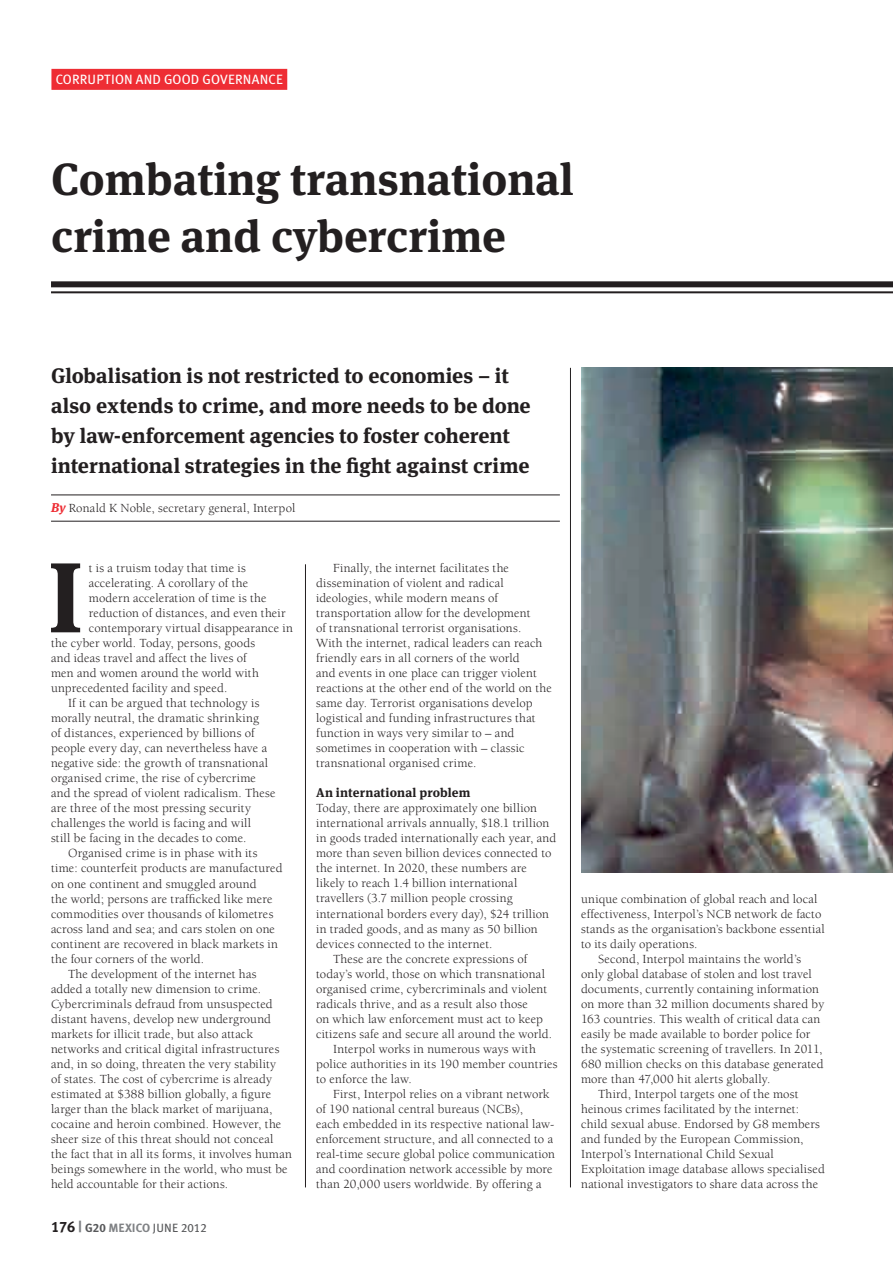
<style>
.page{position:relative;width:893px;height:1263px;background:#fff}
.page>*{position:absolute;margin:0;border:0;box-sizing:border-box;transform-origin:0 0}
.t1{font:700 99.15px "Meta Serif Lf";color:#231f20}
.t2{font:700 45px/57px "Meta Serif Lf";color:#231f20}
.t3{font:700 21px/30px "Meta Serif Lf";letter-spacing:-.005em;color:#231f20}
.t4{font:13.5px "Meta Plus";letter-spacing:.01em;color:#fff}
.t5{font:12.75px/15px "Berkeley";letter-spacing:.015em;color:#231f20}
.t6{font:700 12.75px "Meta Serif Lf";letter-spacing:.01em;color:#231f20}
.t7{font:12px "Meta Plus Book Caps";letter-spacing:.01em;color:#57585a}
.s1{font-family:"Meta Serif Lf";font-weight:700;font-style:italic;color:#ee2d34}
.s2{font-family:"Meta Plus Bold Caps";font-size:15px;color:#231f20}
.s3{font-family:"Meta Plus Bold Caps";font-size:15px;color:#808285}
.s4{font-family:"Meta Plus Bold Caps"}
.s5{font-family:"Meta Plus Bold Caps";color:#808285}
</style>
<div class="page">
<img style="left:581px;top:368px;width:312px;height:504px">
<div style="left:51px;top:69px;width:236px;height:21px;background:#ee2d34"></div>
<hr style="left:305px;top:564px;width:1px;height:623px;background:#231f20">
<hr style="left:570px;top:368px;width:1px;height:819px;background:#231f20">
<div style="left:51px;top:281px;width:842px;height:6px;background:#231f20"></div>
<hr style="left:51px;top:291px;width:842px;height:2px;background:#231f20">
<hr style="left:51px;top:494px;width:509px;height:1px;background:#231f20">
<hr style="left:51px;top:521px;width:509px;height:1px;background:#231f20">
<p class="t4" style="left:56px;top:72px;width:229px">CORRUPTION AND GOOD GOVERNANCE</p>
<h2 class="t2" style="left:51px;top:146px;width:524px">Combating transnational crime and cybercrime</h2>
<h3 class="t3" style="left:51px;top:359px;width:481px">Globalisation is not restricted to economies – it also extends to crime, and more needs to be done by law-enforcement agencies to foster coherent international strategies in the fight against crime</h3>
<p class="t5" style="left:51px;top:501px;width:246px"><span class="s1">By</span> Ronald K Noble, secretary general, Interpol</p>
<h1 class="t1" style="left:48px;top:515px;width:36px">I</h1>
<p class="t5" style="left:89px;top:561px;width:159px">t is a truism today that time is</p>
<p class="t5" style="left:89px;top:576px;width:161px">accelerating. A corollary of the</p>
<p class="t5" style="left:89px;top:591px;width:179px">modern acceleration of time is the</p>
<p class="t5" style="left:89px;top:606px;width:198px">reduction of distances, and even their</p>
<p class="t5" style="left:89px;top:621px;width:206px">contemporary virtual disappearance in</p>
<p class="t5" style="left:51px;top:636px;width:206px">the cyber world. Today, persons, goods</p>
<p class="t5" style="left:51px;top:651px;width:197px">and ideas travel and affect the lives of</p>
<p class="t5" style="left:51px;top:666px;width:209px">men and women around the world with</p>
<p class="t5" style="left:51px;top:681px;width:178px">unprecedented facility and speed.</p>
<p class="t5" style="left:68px;top:696px;width:193px">If it can be argued that technology is</p>
<p class="t5" style="left:51px;top:711px;width:209px">morally neutral, the dramatic shrinking</p>
<p class="t5" style="left:51px;top:726px;width:205px">of distances, experienced by billions of</p>
<p class="t5" style="left:51px;top:741px;width:218px">people every day, can nevertheless have a</p>
<p class="t5" style="left:51px;top:756px;width:219px">negative side: the growth of transnational</p>
<p class="t5" style="left:51px;top:771px;width:207px">organised crime, the rise of cybercrime</p>
<p class="t5" style="left:51px;top:786px;width:226px">and the spread of violent radicalism. These</p>
<p class="t5" style="left:51px;top:801px;width:201px">are three of the most pressing security</p>
<p class="t5" style="left:51px;top:816px;width:202px">challenges the world is facing and will</p>
<p class="t5" style="left:51px;top:831px;width:197px">still be facing in the decades to come.</p>
<p class="t5" style="left:68px;top:846px;width:191px">Organised crime is in phase with its</p>
<p class="t5" style="left:51px;top:861px;width:233px">time: counterfeit products are manufactured</p>
<p class="t5" style="left:51px;top:876px;width:207px">on one continent and smuggled around</p>
<p class="t5" style="left:51px;top:891px;width:223px">the world; persons are trafficked like mere</p>
<p class="t5" style="left:51px;top:906px;width:224px">commodities over thousands of kilometres</p>
<p class="t5" style="left:51px;top:921px;width:225px">across land and sea; and cars stolen on one</p>
<p class="t5" style="left:51px;top:936px;width:229px">continent are recovered in black markets in</p>
<p class="t5" style="left:51px;top:951px;width:154px">the four corners of the world.</p>
<p class="t5" style="left:68px;top:966px;width:190px">The development of the internet has</p>
<p class="t5" style="left:51px;top:981px;width:212px">added a totally new dimension to crime.</p>
<p class="t5" style="left:51px;top:996px;width:223px">Cybercriminals defraud from unsuspected</p>
<p class="t5" style="left:51px;top:1011px;width:222px">distant havens, develop new underground</p>
<p class="t5" style="left:51px;top:1026px;width:204px">markets for illicit trade, but also attack</p>
<p class="t5" style="left:51px;top:1041px;width:230px">networks and critical digital infrastructures</p>
<p class="t5" style="left:51px;top:1056px;width:227px">and, in so doing, threaten the very stability</p>
<p class="t5" style="left:51px;top:1071px;width:222px">of states. The cost of cybercrime is already</p>
<p class="t5" style="left:51px;top:1086px;width:222px">estimated at $388 billion globally, a figure</p>
<p class="t5" style="left:51px;top:1101px;width:223px">larger than the black market of marijuana,</p>
<p class="t5" style="left:51px;top:1116px;width:232px">cocaine and heroin combined. However, the</p>
<p class="t5" style="left:51px;top:1131px;width:224px">sheer size of this threat should not conceal</p>
<p class="t5" style="left:51px;top:1146px;width:243px">the fact that in all its forms, it involves human</p>
<p class="t5" style="left:51px;top:1161px;width:238px">beings somewhere in the world, who must be</p>
<p class="t5" style="left:51px;top:1176px;width:179px">held accountable for their actions.</p>
<p class="t7" style="left:51px;top:1221px;width:157px"><span class="s2">176</span> <span class="s3">|</span> <span class="s4">G20</span> <span class="s5">MEXICO</span> JUNE 2012</p>
<p class="t5" style="left:316px;top:561px;width:237px;text-indent:17px">Finally, the internet facilitates the dissemination of violent and radical ideologies, while modern means of transportation allow for the development<br>of transnational terrorist organisations.<br>With the internet, radical leaders can reach friendly ears in all corners of the world<br>and events in one place can trigger violent reactions at the other end of the world on the same day. Terrorist organisations develop logistical and funding infrastructures that function in ways very similar to – and sometimes in cooperation with – classic transnational organised crime.</p>
<p class="t6" style="left:316px;top:782px;width:156px">An international problem</p>
<p class="t5" style="left:316px;top:801px;width:222px">Today, there are approximately one billion</p>
<p class="t5" style="left:316px;top:816px;width:235px">international arrivals annually, $18.1 trillion</p>
<p class="t5" style="left:316px;top:831px;width:242px">in goods traded internationally each year, and</p>
<p class="t5" style="left:316px;top:846px;width:237px">more than seven billion devices connected to</p>
<p class="t5" style="left:316px;top:861px;width:212px">the internet. In 2020, these numbers are</p>
<p class="t5" style="left:316px;top:876px;width:203px">likely to reach 1.4 billion international</p>
<p class="t5" style="left:316px;top:891px;width:198px">travellers (3.7 million people crossing</p>
<p class="t5" style="left:316px;top:906px;width:234px">international borders every day), $24 trillion</p>
<p class="t5" style="left:316px;top:921px;width:223px">in traded goods, and as many as 50 billion</p>
<p class="t5" style="left:316px;top:936px;width:178px">devices connected to the internet.</p>
<p class="t5" style="left:333px;top:951px;width:196px">These are the concrete expressions of</p>
<p class="t5" style="left:316px;top:966px;width:230px">today’s world, those on which transnational</p>
<p class="t5" style="left:316px;top:981px;width:233px">organised crime, cybercriminals and violent</p>
<p class="t5" style="left:316px;top:996px;width:213px">radicals thrive, and as a result also those</p>
<p class="t5" style="left:316px;top:1011px;width:229px">on which law enforcement must act to keep</p>
<p class="t5" style="left:316px;top:1026px;width:237px">citizens safe and secure all around the world.</p>
<p class="t5" style="left:333px;top:1041px;width:204px">Interpol works in numerous ways with</p>
<p class="t5" style="left:316px;top:1056px;width:243px">police authorities in its 190 member countries</p>
<p class="t5" style="left:316px;top:1071px;width:97px">to enforce the law.</p>
<p class="t5" style="left:333px;top:1086px;width:218px">First, Interpol relies on a vibrant network</p>
<p class="t5" style="left:316px;top:1101px;width:208px">of 190 national central bureaus (NCBs),</p>
<p class="t5" style="left:316px;top:1116px;width:240px">each embedded in its respective national law-</p>
<p class="t5" style="left:316px;top:1131px;width:238px">enforcement structure, and all connected to a</p>
<p class="t5" style="left:316px;top:1146px;width:240px">real-time secure global police communication</p>
<p class="t5" style="left:316px;top:1161px;width:238px">and coordination network accessible by more</p>
<p class="t5" style="left:316px;top:1176px;width:227px">than 20,000 users worldwide. By offering a</p>
<p class="t5" style="left:581px;top:891px;width:238px">unique combination of global reach and local</p>
<p class="t5" style="left:581px;top:906px;width:242px">effectiveness, Interpol’s NCB network de facto</p>
<p class="t5" style="left:581px;top:921px;width:245px">stands as the organisation’s backbone essential</p>
<p class="t5" style="left:581px;top:936px;width:118px">to its daily operations.</p>
<p class="t5" style="left:598px;top:951px;width:205px">Second, Interpol maintains the world’s</p>
<p class="t5" style="left:581px;top:966px;width:232px">only global database of stolen and lost travel</p>
<p class="t5" style="left:581px;top:981px;width:239px">documents, currently containing information</p>
<p class="t5" style="left:581px;top:996px;width:245px">on more than 32 million documents shared by</p>
<p class="t5" style="left:581px;top:1011px;width:241px">163 countries. This wealth of critical data can</p>
<p class="t5" style="left:581px;top:1026px;width:230px">easily be made available to border police for</p>
<p class="t5" style="left:581px;top:1041px;width:243px">the systematic screening of travellers. In 2011,</p>
<p class="t5" style="left:581px;top:1056px;width:244px">680 million checks on this database generated</p>
<p class="t5" style="left:581px;top:1071px;width:191px">more than 47,000 hit alerts globally.</p>
<p class="t5" style="left:598px;top:1086px;width:202px">Third, Interpol targets one of the most</p>
<p class="t5" style="left:581px;top:1101px;width:219px">heinous crimes facilitated by the internet:</p>
<p class="t5" style="left:581px;top:1116px;width:240px">child sexual abuse. Endorsed by G8 members</p>
<p class="t5" style="left:581px;top:1131px;width:224px">and funded by the European Commission,</p>
<p class="t5" style="left:581px;top:1146px;width:194px">Interpol’s International Child Sexual</p>
<p class="t5" style="left:581px;top:1161px;width:245px">Exploitation image database allows specialised</p>
<p class="t5" style="left:581px;top:1176px;width:239px">national investigators to share data across the</p>
</div>
